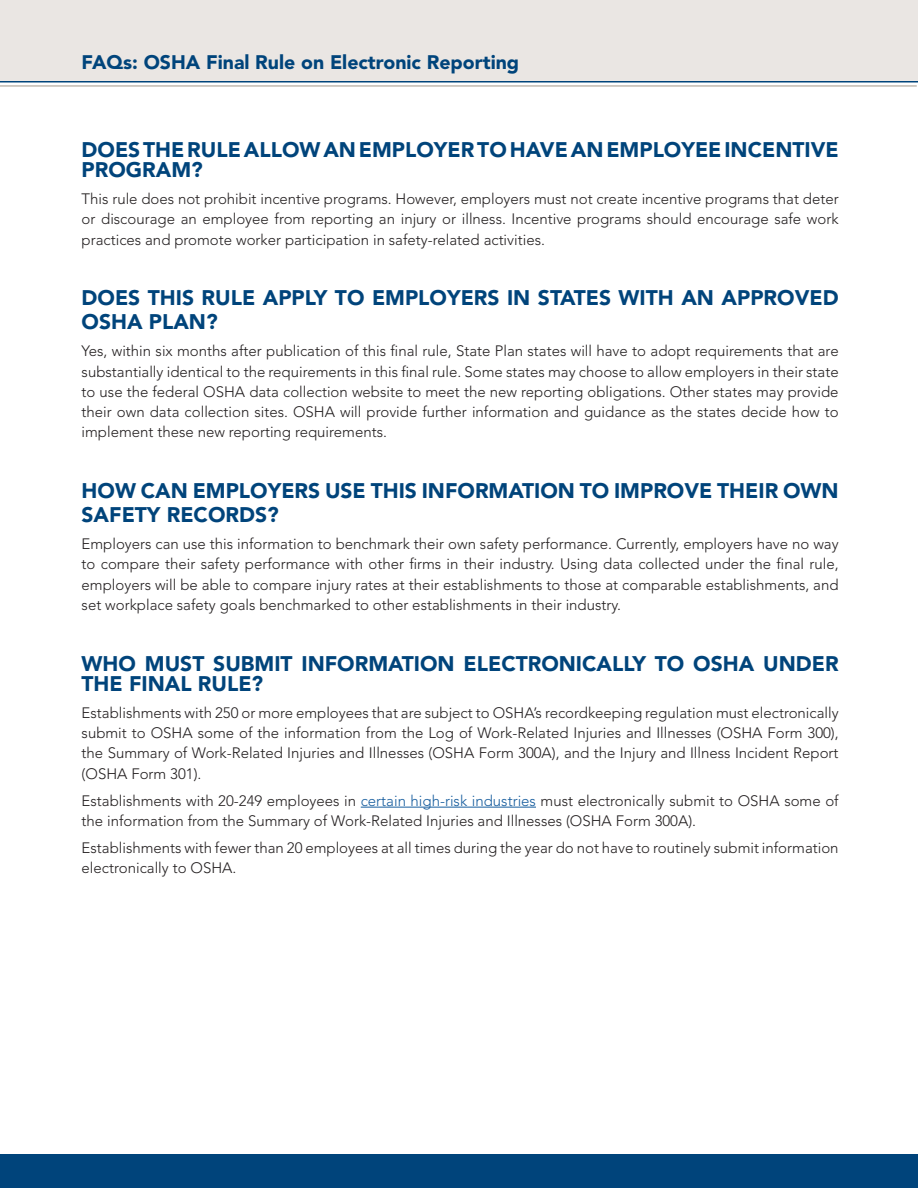
<style>
.page{position:relative;width:918px;height:1188px;background:#fff}
.page>*{position:absolute;margin:0;border:0;box-sizing:border-box;transform-origin:0 0}
.t1{font:900 21px/20.2px "Avenir LT Std";color:#00447b}
.t2{font:900 19.5px "Avenir LT Std";color:#00447b}
.t3{font:300 15px/20.2px "Avenir LT Std";color:#231f20;text-align:justify}
.s1{color:#175d9e}
</style>
<div class="page">
<div style="left:1px;top:0;width:917px;height:82px;background:#eae6e3"></div>
<hr style="left:0;top:86px;width:917px;height:1px;background:#a19689">
<hr style="left:0;top:81px;width:918px;height:1px;background:#00447b">
<hr style="left:361px;top:807px;width:175px;height:1px;background:#175d9e">
<div style="left:0;top:1154px;width:918px;height:34px;background:#00447b"></div>
<p class="t2" style="left:82px;top:50px;width:439px">FAQs: OSHA Final Rule on Electronic Reporting</p>
<p class="t1" style="left:82px;top:139px;width:759px">DOES THE RULE ALLOW AN EMPLOYER TO HAVE AN EMPLOYEE INCENTIVE<br>PROGRAM?</p>
<p class="t3" style="left:82px;top:189px;width:759px">This rule does not prohibit incentive programs. However, employers must not create incentive programs that deter or discourage an employee from reporting an injury or illness. Incentive programs should encourage safe work practices and promote worker participation in safety-related activities.</p>
<p class="t1" style="left:82px;top:286px;width:759px;line-height:24px">DOES THIS RULE APPLY TO EMPLOYERS IN STATES WITH AN APPROVED<br>OSHA PLAN?</p>
<p class="t3" style="left:82px;top:341px;width:759px">Yes, within six months after publication of this final rule, State Plan states will have to adopt requirements that are substantially identical to the requirements in this final rule. Some states may choose to allow employers in their state to use the federal OSHA data collection website to meet the new reporting obligations. Other states may provide their own data collection sites. OSHA will provide further information and guidance as the states decide how to implement these new reporting requirements.</p>
<p class="t1" style="left:82px;top:479px;width:759px;line-height:24px">HOW CAN EMPLOYERS USE THIS INFORMATION TO IMPROVE THEIR OWN<br>SAFETY RECORDS?</p>
<p class="t3" style="left:82px;top:534px;width:759px">Employers can use this information to benchmark their own safety performance. Currently, employers have no way to compare their safety performance with other firms in their industry. Using data collected under the final rule, employers will be able to compare injury rates at their establishments to those at comparable establishments, and set workplace safety goals benchmarked to other establishments in their industry.</p>
<p class="t1" style="left:82px;top:653px;width:759px">WHO MUST SUBMIT INFORMATION ELECTRONICALLY TO OSHA UNDER<br>THE FINAL RULE?</p>
<p class="t3" style="left:82px;top:703px;width:759px">Establishments with 250 or more employees that are subject to OSHA’s recordkeeping regulation must electronically submit to OSHA some of the information from the Log of Work-Related Injuries and Illnesses (OSHA Form 300), the Summary of Work-Related Injuries and Illnesses (OSHA Form 300A), and the Injury and Illness Incident Report (OSHA Form 301).</p>
<p class="t3" style="left:82px;top:790px;width:759px">Establishments with 20-249 employees in <span class="s1">certain high-risk industries</span> must electronically submit to OSHA some of the information from the Summary of Work-Related Injuries and Illnesses (OSHA Form 300A).</p>
<p class="t3" style="left:82px;top:838px;width:759px">Establishments with fewer than 20 employees at all times during the year do not have to routinely submit information electronically to OSHA.</p>
</div>
